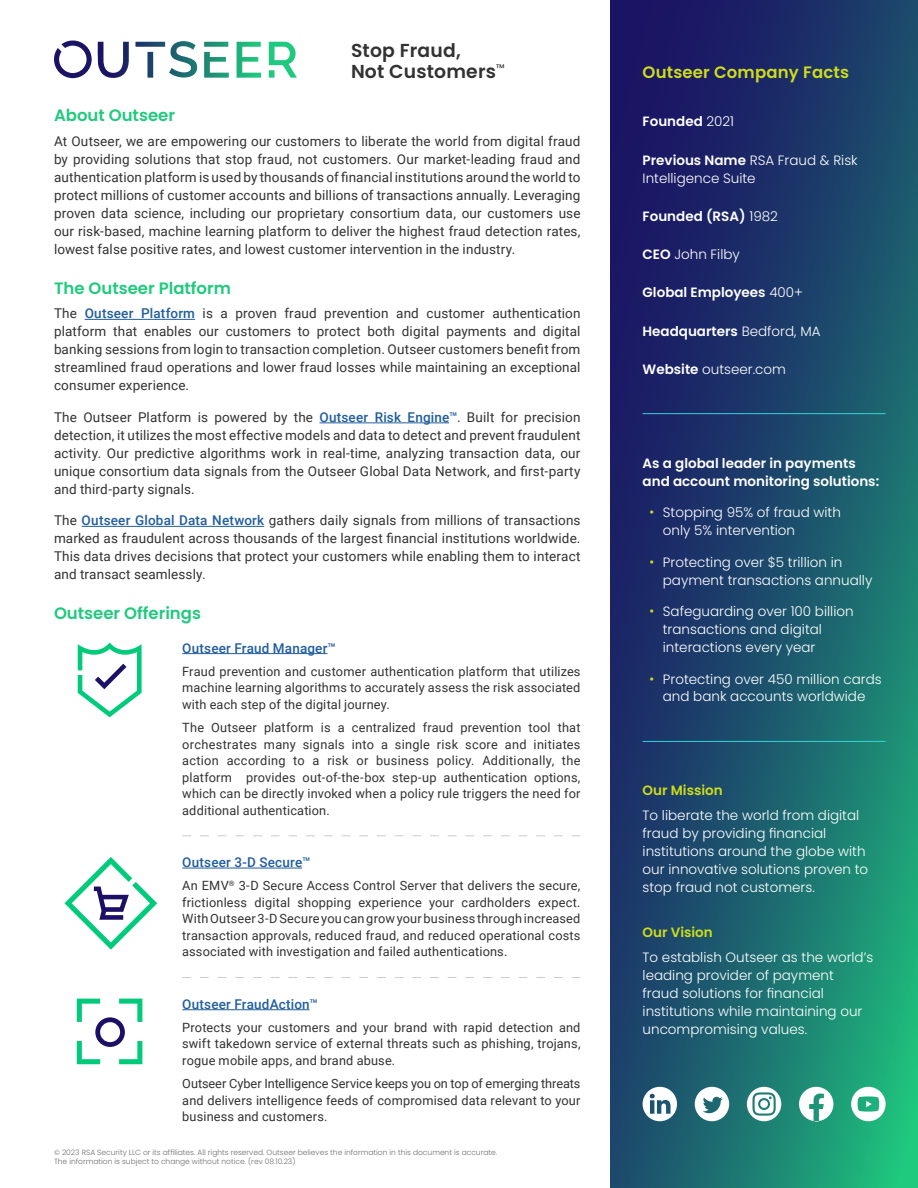
<style>
.page{position:relative;width:918px;height:1188px;background:#fff}
.page>*{position:absolute;margin:0;border:0;box-sizing:border-box;transform-origin:0 0}
.t1{font:600 18.75px/21px "Poppins";letter-spacing:.01em;color:#323232}
.t2{font:600 16.5px "Poppins";color:#1fca7e}
.t3{font:600 16.5px "Poppins";letter-spacing:.01em;color:#cfdd19}
.t4{font:13.5px/18px "Roboto";letter-spacing:.01em;color:#323232;text-align:justify}
.t5{font:300 13.5px/18px "Poppins";color:#fff}
.t6{font:600 13.5px/18px "Poppins";color:#fff}
.t7{font:500 13.5px "Roboto";letter-spacing:.015em;color:#215e9e}
.t8{font:600 13.5px "Poppins";color:#cfdd19}
.t9{font:12.75px/16.5px "Roboto";letter-spacing:.015em;color:#323232;text-align:justify}
.t10{font:300 7.5px/9px "Poppins";color:#6f6f6f}
.s1{font-weight:500;color:#215e9e}
.s2{font-weight:300}
.s3{font-weight:600}
.s4{font-family:"Roboto";font-weight:500;color:#cfdd19}
</style>
<div class="page">
<svg style="left:610px;top:0;width:308px;height:1188px;background:#1c506c"></svg>
<hr style="left:85px;top:319px;width:110px;height:1px;background:#215e9e">
<hr style="left:319px;top:423px;width:130px;height:1px;background:#215e9e">
<hr style="left:82px;top:526px;width:182px;height:1px;background:#215e9e">
<svg style="left:54px;top:40px;width:243px;height:38px"></svg>
<hr style="left:643px;top:413px;width:243px;height:1px;background:#35d4d8">
<hr style="left:643px;top:741px;width:243px;height:1px;background:#35d4d8">
<svg style="left:799px;top:1087px;width:34px;height:34px"></svg>
<svg style="left:643px;top:1087px;width:34px;height:34px"></svg>
<svg style="left:695px;top:1087px;width:34px;height:34px"></svg>
<svg style="left:747px;top:1087px;width:34px;height:34px"></svg>
<svg style="left:851px;top:1087px;width:35px;height:34px"></svg>
<hr style="left:182px;top:653px;width:145px;height:1px;background:#215e9e">
<svg style="left:78px;top:642px;width:64px;height:75px"></svg>
<hr style="left:182px;top:868px;width:120px;height:1px;background:#215e9e">
<svg style="left:65px;top:857px;width:92px;height:93px"></svg>
<hr style="left:182px;top:1009px;width:127px;height:1px;background:#215e9e">
<svg style="left:77px;top:999px;width:65px;height:65px"></svg>
<svg style="left:182px;top:835px;width:398px;height:1px"></svg>
<svg style="left:182px;top:977px;width:398px;height:1px"></svg>
<h1 class="t1" style="left:351px;top:40px;width:155px">Stop Fraud,<br>Not Customers<sup>™</sup></h1>
<p class="t2" style="left:54px;top:105px;width:123px">About Outseer</p>
<p class="t4" style="left:54px;top:131px;width:528px">At Outseer, we are empowering our customers to liberate the world from digital fraud by providing solutions that stop fraud, not customers. Our market-leading fraud and authentication platform is used by thousands of financial institutions around the world to protect millions of customer accounts and billions of transactions annually. Leveraging proven data science, including our proprietary consortium data, our customers use our risk-based, machine learning platform to deliver the highest fraud detection rates, lowest false positive rates, and lowest customer intervention in the industry.</p>
<p class="t2" style="left:54px;top:278px;width:179px">The Outseer Platform</p>
<p class="t4" style="left:54px;top:304px;width:528px">The <span class="s1">Outseer Platform</span> is a proven fraud prevention and customer authentication platform that enables our customers to protect both digital payments and digital banking sessions from login to transaction completion. Outseer customers benefit from streamlined fraud operations and lower fraud losses while maintaining an exceptional consumer experience.</p>
<p class="t4" style="left:54px;top:408px;width:528px">The Outseer Platform is powered by the <span class="s1">Outseer Risk Engine™</span>. Built for precision detection, it utilizes the most effective models and data to detect and prevent fraudulent activity. Our predictive algorithms work in real-time, analyzing transaction data, our unique consortium data signals from the Outseer Global Data Network, and first-party and third-party signals.</p>
<p class="t4" style="left:54px;top:511px;width:528px">The <span class="s1">Outseer Global Data Network</span> gathers daily signals from millions of transactions marked as fraudulent across thousands of the largest financial institutions worldwide.<br>This data drives decisions that protect your customers while enabling them to interact and transact seamlessly.</p>
<p class="t2" style="left:54px;top:604px;width:149px">Outseer Offerings</p>
<p class="t7" style="left:182px;top:638px;width:155px">Outseer Fraud Manager™</p>
<p class="t9" style="left:182px;top:663px;width:400px">Fraud prevention and customer authentication platform that utilizes machine learning algorithms to accurately assess the risk associated with each step of the digital journey.</p>
<p class="t9" style="left:182px;top:719px;width:400px">The Outseer platform is a centralized fraud prevention tool that orchestrates many signals into a single risk score and initiates action according to a risk or business policy. Additionally, the platform provides out-of-the-box step-up authentication options, which can be directly invoked when a policy rule triggers the need for additional authentication.</p>
<p class="t7" style="left:182px;top:853px;width:130px">Outseer 3-D Secure™</p>
<p class="t9" style="left:182px;top:877px;width:400px">An EMV<sup>®</sup> 3-D Secure Access Control Server that delivers the secure, frictionless digital shopping experience your cardholders expect.<br>With Outseer 3-D Secure you can grow your business through increased transaction approvals, reduced fraud, and reduced operational costs associated with investigation and failed authentications.</p>
<p class="t7" style="left:182px;top:994px;width:137px">Outseer FraudAction™</p>
<p class="t9" style="left:182px;top:1019px;width:400px">Protects your customers and your brand with rapid detection and swift takedown service of external threats such as phishing, trojans, rogue mobile apps, and brand abuse.</p>
<p class="t9" style="left:182px;top:1075px;width:400px">Outseer Cyber Intelligence Service keeps you on top of emerging threats and delivers intelligence feeds of compromised data relevant to your business and customers.</p>
<p class="t10" style="left:54px;top:1148px;width:445px">© 2023 RSA Security LLC or its affiliates. All rights reserved. Outseer believes the information in this document is accurate.<br>The information is subject to change without notice. (rev 08.10.23)</p>
<p class="t3" style="left:643px;top:63px;width:208px">Outseer Company Facts</p>
<p class="t6" style="left:643px;top:113px;width:93px">Founded <span class="s2">2021</span></p>
<p class="t5" style="left:643px;top:151px;width:217px"><span class="s3">Previous Name</span> RSA Fraud &amp; Risk<br>Intelligence Suite</p>
<p class="t6" style="left:643px;top:207px;width:137px">Founded (RSA) <span class="s2">1982</span></p>
<p class="t5" style="left:643px;top:245px;width:99px"><span class="s3">CEO</span> John Filby</p>
<p class="t6" style="left:643px;top:284px;width:162px">Global Employees <span class="s2">400+</span></p>
<p class="t6" style="left:643px;top:322px;width:179px">Headquarters <span class="s2">Bedford, MA</span></p>
<p class="t5" style="left:643px;top:360px;width:145px"><span class="s3">Website</span> outseer.com</p>
<p class="t6" style="left:643px;top:454px;width:238px">As a global leader in payments and account monitoring solutions:</p>
<p class="t5" style="left:663px;top:503px;width:180px;text-indent:-14px"><span class="s4">•</span> Stopping 95% of fraud with only 5% intervention</p>
<p class="t5" style="left:663px;top:553px;width:211px;text-indent:-14px"><span class="s4">•</span> Protecting over $5 trillion in payment transactions annually</p>
<p class="t5" style="left:663px;top:602px;width:192px;text-indent:-14px"><span class="s4">•</span> Safeguarding over 100 billion transactions and digital interactions every year</p>
<p class="t5" style="left:649px;top:670px;width:234px;text-align:center"><span class="s4">•</span> Protecting over 450 million cards and bank accounts worldwide</p>
<p class="t8" style="left:643px;top:783px;width:82px">Our Mission</p>
<p class="t5" style="left:643px;top:806px;width:227px">To liberate the world from digital fraud by providing financial institutions around the globe with our innovative solutions proven to stop fraud not customers.</p>
<p class="t8" style="left:643px;top:925px;width:72px">Our Vision</p>
<p class="t5" style="left:643px;top:948px;width:232px">To establish Outseer as the world’s leading provider of payment<br>fraud solutions for financial institutions while maintaining our uncompromising values.</p>
</div>
